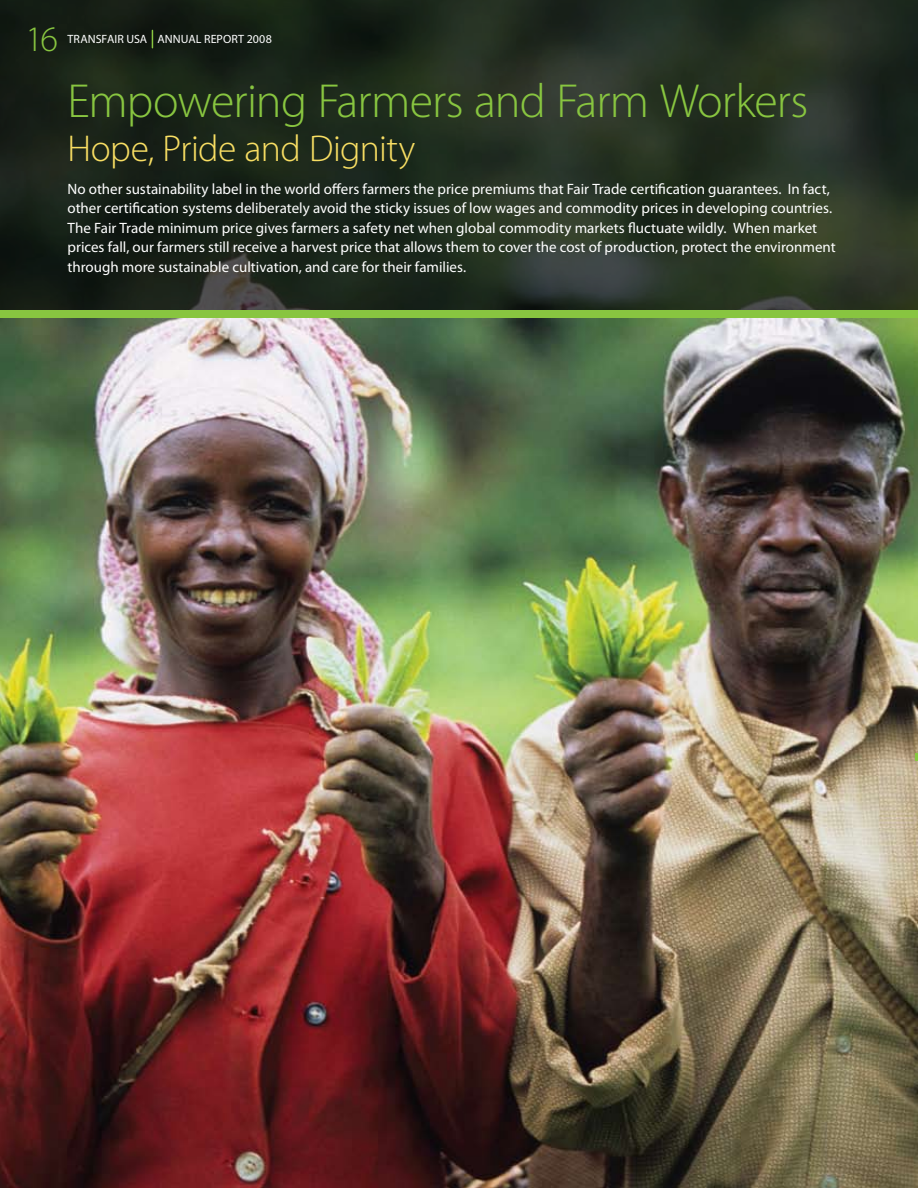
<style>
.page{position:relative;width:918px;height:1188px;background:#fff}
.page>*{position:absolute;margin:0;border:0;box-sizing:border-box;transform-origin:0 0}
.t1{font:300 48px "Myriad Pro";letter-spacing:-.02em;color:#88c540}
.t2{font:300 37.5px "Myriad Pro";letter-spacing:-.015em;color:#f8de63}
.t3{font:300 36px "Myriad Pro";color:#88c540}
.t4{font:15px/19.5px "Myriad Pro";color:#fff}
.t5{font:12px "Myriad Pro";letter-spacing:.005em;color:#fff}
</style>
<div class="page">
<img style="left:0;top:318px;width:918px;height:870px">
<svg style="left:0;top:0;width:918px;height:310px;background:#202b1f"></svg>
<div style="left:0;top:310px;width:918px;height:8px;background:#88c540"></div>
<svg style="left:915px;top:753px;width:3px;height:8px"></svg>
<svg style="left:152px;top:30px;width:1px;height:18px"></svg>
<h3 class="t3" style="left:26px;top:20px;width:34px">16</h3>
<p class="t5" style="left:68px;top:33px;width:14px">Trans</p>
<p class="t5" style="left:102px;top:33px;width:72px">Fair USA Annual</p>
<p class="t5" style="left:204px;top:33px;width:15px">Report</p>
<p class="t5" style="left:247px;top:33px;width:27px">2008</p>
<h1 class="t1" style="left:68px;top:75px;width:742px">Empowering Farmers and Farm Workers</h1>
<h2 class="t2" style="left:68px;top:127px;width:349px">Hope, Pride and Dignity</h2>
<p class="t4" style="left:68px;top:179px;width:770px">No other sustainability label in the world offers farmers the price premiums that Fair Trade certification guarantees. In fact, other certification systems deliberately avoid the sticky issues of low wages and commodity prices in developing countries.<br>The Fair Trade minimum price gives farmers a safety net when global commodity markets fluctuate wildly. When market prices fall, our farmers still receive a harvest price that allows them to cover the cost of production, protect the environment through more sustainable cultivation, and care for their families.</p>
</div>
